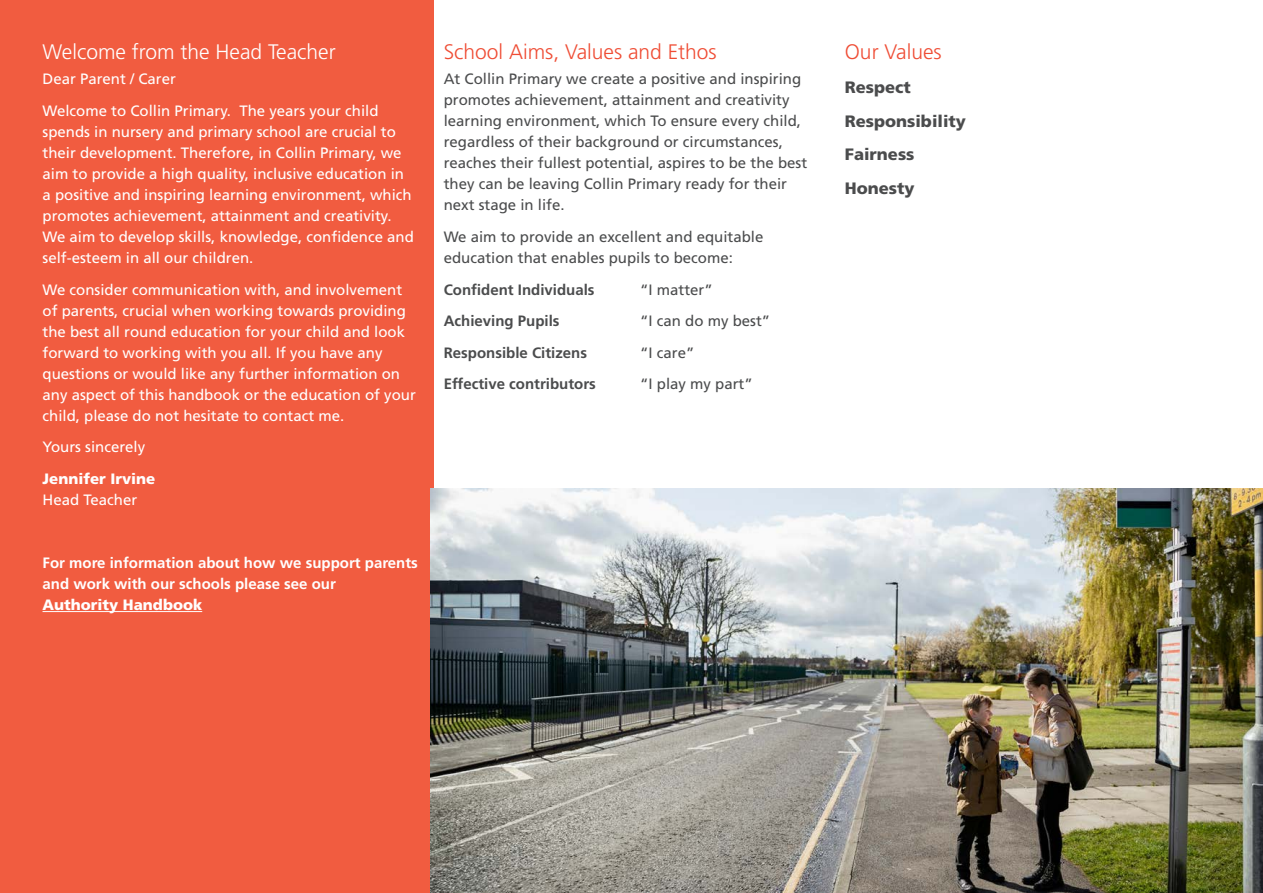
<style>
.page{position:relative;width:1263px;height:893px;background:#fff}
.page>*{position:absolute;margin:0;border:0;box-sizing:border-box;transform-origin:0 0}
.t1{font:300 21px "Frutiger";color:#ef4d35}
.t2{font:300 21px "Frutiger";color:#fff}
.Sub_heading_1{font:900 16.5px "Frutiger";color:#4b4c4d}
.Body{font:15px/21px "Frutiger";color:#fff}
.Body-2{font:15px/21px "Frutiger";color:#4b4c4d}
.Body-3{font:700 15px/21px "Frutiger";color:#fff}
.Body-4{font:700 15px "Frutiger";color:#4b4c4d}
.Body-5{font:900 15px/21px "Frutiger";color:#fff}
.s1{font-weight:400}
.s2{font-weight:900}
</style>
<div class="page">
<div style="left:0;top:0;width:433px;height:893px;background:#f15c40"></div>
<hr style="left:43px;top:611px;width:159px;height:1px;background:#fff">
<img style="left:431px;top:489px;width:832px;height:404px">
<h2 class="t2" style="left:43px;top:40px;width:295px">Welcome from the Head Teacher</h2>
<p class="Body" style="left:43px;top:68px;width:135px">Dear Parent / Carer</p>
<p class="Body" style="left:43px;top:100px;width:373px">Welcome to Collin Primary. The years your child spends in nursery and primary school are crucial to their development. Therefore, in Collin Primary, we aim to provide a high quality, inclusive education in a positive and inspiring learning environment, which promotes achievement, attainment and creativity.<br>We aim to develop skills, knowledge, confidence and self-esteem in all our children.</p>
<p class="Body" style="left:43px;top:279px;width:375px">We consider communication with, and involvement of parents, crucial when working towards providing the best all round education for your child and look forward to working with you all. If you have any questions or would like any further information on any aspect of this handbook or the education of your child, please do not hesitate to contact me.</p>
<p class="Body" style="left:43px;top:436px;width:104px">Yours sincerely</p>
<p class="Body-5" style="left:43px;top:468px;width:114px">Jennifer Irvine<br><span class="s1">Head Teacher</span></p>
<p class="Body-3" style="left:43px;top:552px;width:377px">For more information about how we support parents and work with our schools please see our<br><span class="s2">Authority Handbook</span></p>
<h2 class="t1" style="left:444px;top:40px;width:275px">School Aims, Values and Ethos</h2>
<p class="Body-2" style="left:444px;top:68px;width:365px">At Collin Primary we create a positive and inspiring promotes achievement, attainment and creativity learning environment, which To ensure every child, regardless of their background or circumstances, reaches their fullest potential, aspires to be the best they can be leaving Collin Primary ready for their next stage in life.</p>
<p class="Body-2" style="left:444px;top:226px;width:321px">We aim to provide an excellent and equitable education that enables pupils to become:</p>
<p class="Body-4" style="left:444px;top:280px;width:152px">Confident Individuals</p>
<p class="Body-2" style="left:640px;top:279px;width:74px">“I matter”</p>
<p class="Body-4" style="left:444px;top:312px;width:117px">Achieving Pupils</p>
<p class="Body-2" style="left:640px;top:310px;width:132px">“I can do my best”</p>
<p class="Body-4" style="left:444px;top:344px;width:145px">Responsible Citizens</p>
<p class="Body-2" style="left:640px;top:342px;width:56px">“I care”</p>
<p class="Body-4" style="left:444px;top:375px;width:154px">Effective contributors</p>
<p class="Body-2" style="left:640px;top:374px;width:114px">“I play my part”</p>
<h2 class="t1" style="left:845px;top:40px;width:98px">Our Values</h2>
<h3 class="Sub_heading_1" style="left:845px;top:77px;width:68px">Respect</h3>
<h3 class="Sub_heading_1" style="left:845px;top:111px;width:123px">Responsibility</h3>
<h3 class="Sub_heading_1" style="left:845px;top:145px;width:71px">Fairness</h3>
<h3 class="Sub_heading_1" style="left:845px;top:178px;width:71px">Honesty</h3>
</div>
